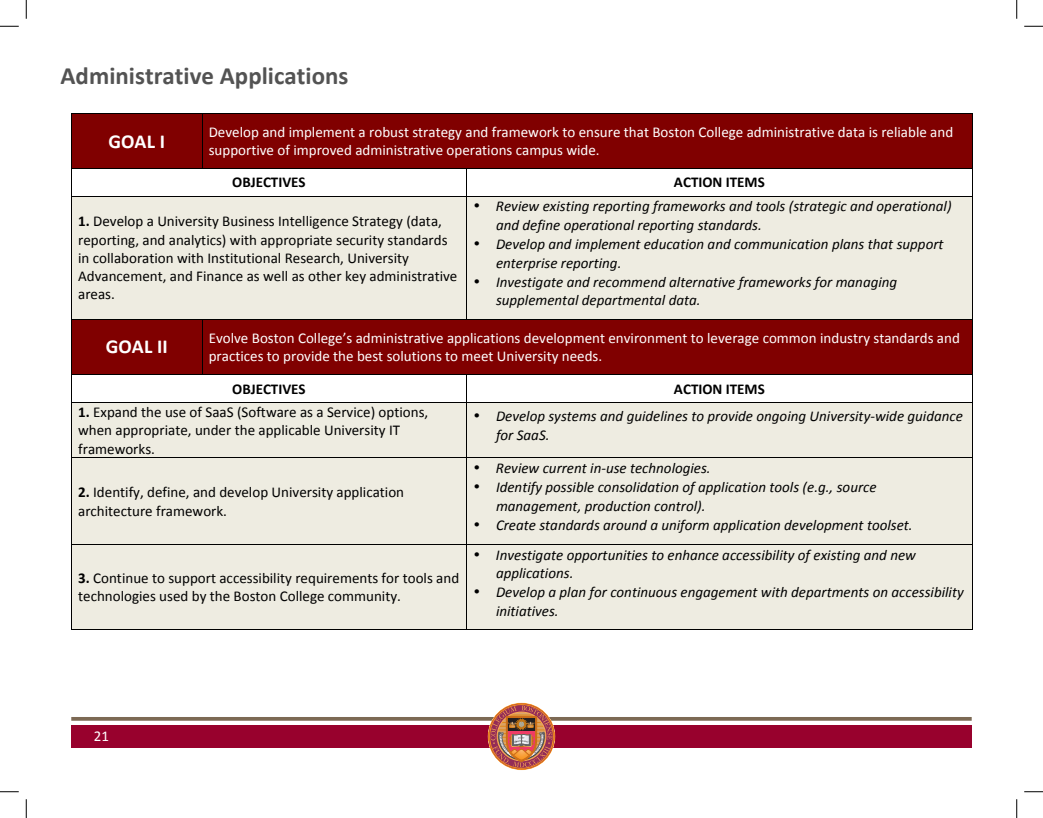
<style>
.page{position:relative;width:1043px;height:818px;background:#fff}
.page>*{position:absolute;margin:0;border:0;box-sizing:border-box;transform-origin:0 0}
.t1{font:700 24.88px "Calibri";color:#535353}
.t2{font:700 19.75px "Calibri";letter-spacing:.005em;color:#fff}
.t3{font:italic 15px/18.6px "Calibri";color:#000}
.t4{font:15px/18.2px "Calibri";color:#000}
.t5{font:15px/18.2px "Calibri";color:#fff}
.t6{font:700 15px "Calibri";color:#000}
.s1{font-weight:700}
</style>
<div class="page">
<div style="left:71px;top:725px;width:900px;height:22px;background:#98012d"></div>
<hr style="left:71px;top:717px;width:900px;height:3px;background:#7c6954">
<svg style="left:489px;top:703px;width:65px;height:66px"></svg>
<div style="left:72px;top:113px;width:130px;height:55px;background:#800000"></div>
<div style="left:202px;top:113px;width:769px;height:55px;background:#800000"></div>
<hr style="left:72px;top:113px;width:130px;height:1px;background:#000">
<hr style="left:202px;top:113px;width:769px;height:1px;background:#000">
<hr style="left:71px;top:113px;width:1px;height:55px;background:#000">
<hr style="left:202px;top:113px;width:1px;height:55px;background:#000">
<hr style="left:971px;top:113px;width:1px;height:55px;background:#000">
<hr style="left:72px;top:168px;width:130px;height:1px;background:#000">
<hr style="left:202px;top:168px;width:264px;height:1px;background:#000">
<hr style="left:467px;top:168px;width:504px;height:1px;background:#000">
<div style="left:72px;top:196px;width:394px;height:123px;background:#eeece1"></div>
<div style="left:467px;top:196px;width:504px;height:123px;background:#eeece1"></div>
<svg style="left:71px;top:168px;width:1px;height:28px"></svg>
<hr style="left:72px;top:196px;width:394px;height:1px;background:#000">
<svg style="left:466px;top:168px;width:1px;height:28px"></svg>
<hr style="left:467px;top:196px;width:504px;height:1px;background:#000">
<hr style="left:71px;top:196px;width:1px;height:123px;background:#000">
<hr style="left:466px;top:196px;width:1px;height:123px;background:#000">
<hr style="left:971px;top:196px;width:1px;height:123px;background:#000">
<div style="left:72px;top:319px;width:130px;height:55px;background:#800000"></div>
<div style="left:202px;top:319px;width:769px;height:55px;background:#800000"></div>
<hr style="left:72px;top:319px;width:130px;height:1px;background:#000">
<hr style="left:202px;top:319px;width:264px;height:1px;background:#000">
<hr style="left:467px;top:319px;width:504px;height:1px;background:#000">
<hr style="left:71px;top:319px;width:1px;height:55px;background:#000">
<hr style="left:202px;top:319px;width:1px;height:55px;background:#000">
<hr style="left:971px;top:319px;width:1px;height:55px;background:#000">
<hr style="left:72px;top:374px;width:130px;height:1px;background:#000">
<hr style="left:202px;top:374px;width:264px;height:1px;background:#000">
<hr style="left:467px;top:374px;width:504px;height:1px;background:#000">
<div style="left:72px;top:402px;width:394px;height:55px;background:#eeece1"></div>
<div style="left:467px;top:402px;width:504px;height:55px;background:#eeece1"></div>
<svg style="left:71px;top:374px;width:1px;height:28px"></svg>
<hr style="left:72px;top:402px;width:394px;height:1px;background:#000">
<svg style="left:466px;top:374px;width:1px;height:28px"></svg>
<hr style="left:467px;top:402px;width:504px;height:1px;background:#000">
<hr style="left:71px;top:402px;width:1px;height:55px;background:#000">
<hr style="left:466px;top:402px;width:1px;height:55px;background:#000">
<hr style="left:971px;top:402px;width:1px;height:55px;background:#000">
<div style="left:72px;top:458px;width:394px;height:85px;background:#eeece1"></div>
<div style="left:467px;top:458px;width:504px;height:85px;background:#eeece1"></div>
<hr style="left:72px;top:457px;width:394px;height:1px;background:#000">
<hr style="left:467px;top:457px;width:504px;height:1px;background:#000">
<hr style="left:71px;top:458px;width:1px;height:85px;background:#000">
<hr style="left:466px;top:458px;width:1px;height:85px;background:#000">
<hr style="left:971px;top:458px;width:1px;height:85px;background:#000">
<div style="left:72px;top:544px;width:394px;height:85px;background:#eeece1"></div>
<div style="left:467px;top:544px;width:504px;height:85px;background:#eeece1"></div>
<hr style="left:72px;top:543px;width:394px;height:1px;background:#000">
<hr style="left:467px;top:543px;width:504px;height:1px;background:#000">
<hr style="left:71px;top:544px;width:1px;height:85px;background:#000">
<hr style="left:72px;top:629px;width:394px;height:1px;background:#000">
<hr style="left:466px;top:544px;width:1px;height:85px;background:#000">
<hr style="left:467px;top:629px;width:504px;height:1px;background:#000">
<hr style="left:971px;top:544px;width:1px;height:85px;background:#000">
<svg style="left:0;top:25px;width:19px;height:2px"></svg>
<svg style="left:1024px;top:25px;width:18px;height:2px"></svg>
<svg style="left:0;top:791px;width:19px;height:1px"></svg>
<svg style="left:1024px;top:791px;width:18px;height:1px"></svg>
<svg style="left:25px;top:0;width:2px;height:19px"></svg>
<svg style="left:25px;top:799px;width:2px;height:19px"></svg>
<svg style="left:1016px;top:0;width:1px;height:19px"></svg>
<svg style="left:1016px;top:799px;width:1px;height:19px"></svg>
<h1 class="t1" style="left:60px;top:60px;width:289px">Administrative Applications</h1>
<h2 class="t2" style="left:108px;top:128px;width:58px">GOAL I</h2>
<p class="t5" style="left:209px;top:123px;width:746px">Develop and implement a robust strategy and framework to ensure that Boston College administrative data is reliable and supportive of improved administrative operations campus wide.</p>
<p class="t6" style="left:232px;top:173px;width:75px">OBJECTIVES</p>
<p class="t6" style="left:674px;top:173px;width:92px">ACTION ITEMS</p>
<p class="t4" style="left:78px;top:212px;width:381px"><span class="s1">1.</span> Develop a University Business Intelligence Strategy (data, reporting, and analytics) with appropriate security standards in collaboration with Institutional Research, University Advancement, and Finance as well as other key administrative areas.</p>
<p class="t3" style="left:496px;top:197px;width:457px;text-indent:-22px">• Review existing reporting frameworks and tools (strategic and operational) and define operational reporting standards.</p>
<p class="t3" style="left:496px;top:234px;width:449px;text-indent:-22px">• Develop and implement education and communication plans that support enterprise reporting.</p>
<p class="t3" style="left:496px;top:272px;width:403px;line-height:18.2px;text-indent:-22px">• Investigate and recommend alternative frameworks for managing supplemental departmental data.</p>
<h2 class="t2" style="left:106px;top:334px;width:63px">GOAL II</h2>
<p class="t5" style="left:209px;top:329px;width:752px">Evolve Boston College’s administrative applications development environment to leverage common industry standards and practices to provide the best solutions to meet University needs.</p>
<p class="t6" style="left:232px;top:379px;width:75px">OBJECTIVES</p>
<p class="t6" style="left:674px;top:379px;width:92px">ACTION ITEMS</p>
<p class="t4" style="left:78px;top:403px;width:351px"><span class="s1">1.</span> Expand the use of SaaS (Software as a Service) options, when appropriate, under the applicable University IT frameworks.</p>
<p class="t3" style="left:496px;top:406px;width:468px;text-indent:-22px">• Develop systems and guidelines to provide ongoing University--‐wide guidance for SaaS.</p>
<p class="t4" style="left:78px;top:483px;width:327px"><span class="s1">2.</span> Identify, define, and develop University application architecture framework.</p>
<p class="t3" style="left:473px;top:458px;width:239px">• Review current in--‐use technologies.</p>
<p class="t3" style="left:496px;top:478px;width:382px;line-height:18.2px;text-indent:-22px">• Identify possible consolidation of application tools (e.g., source management, production control).</p>
<p class="t3" style="left:473px;top:515px;width:440px">• Create standards around a uniform application development toolset.</p>
<p class="t4" style="left:78px;top:569px;width:382px"><span class="s1">3.</span> Continue to support accessibility requirements for tools and technologies used by the Boston College community.</p>
<p class="t3" style="left:496px;top:545px;width:421px;line-height:18.2px;text-indent:-22px">• Investigate opportunities to enhance accessibility of existing and new applications.</p>
<p class="t3" style="left:496px;top:582px;width:469px;text-indent:-22px">• Develop a plan for continuous engagement with departments on accessibility initiatives.</p>
<p class="t5" style="left:94px;top:727px;width:17px">21</p>
</div>
